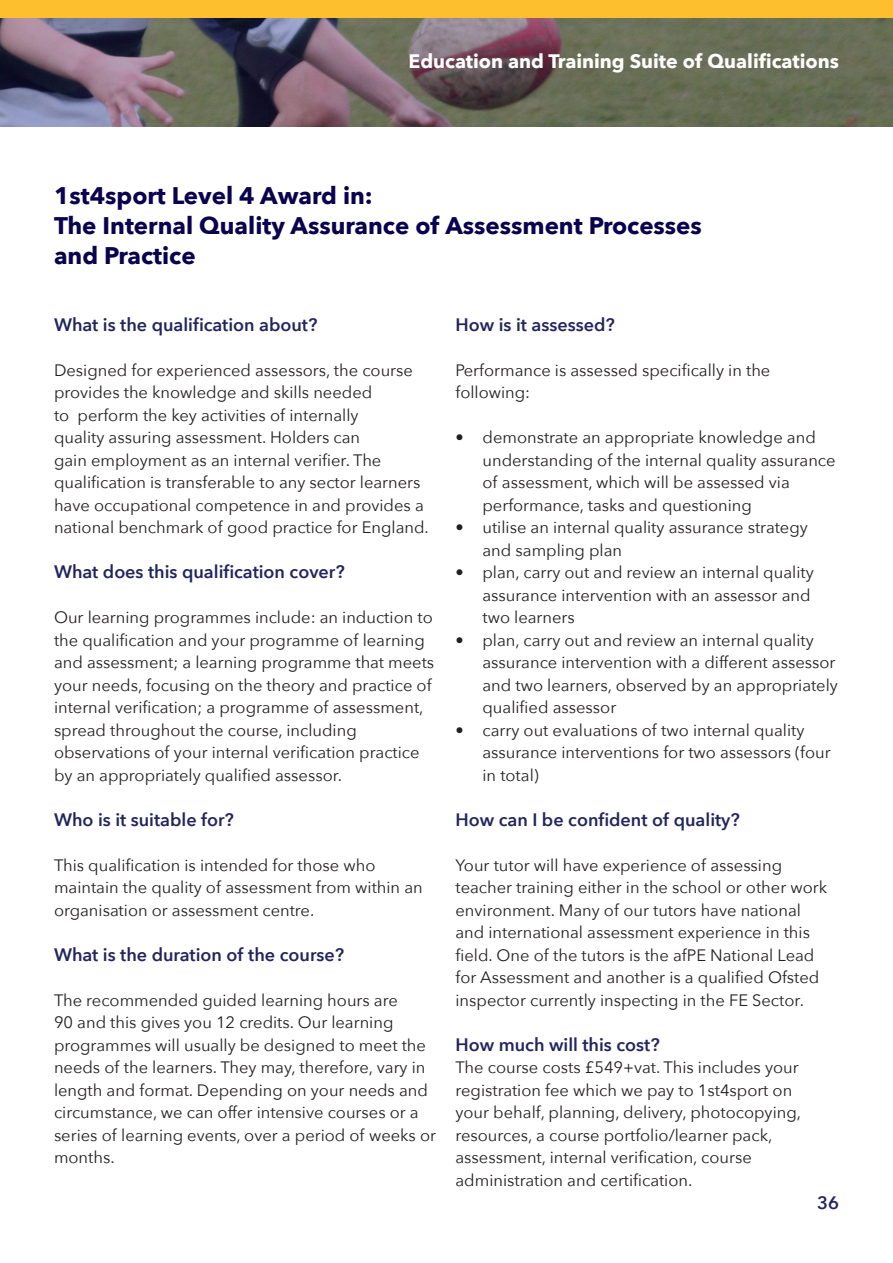
<style>
.page{position:relative;width:893px;height:1263px;background:#fff}
.page>*{position:absolute;margin:0;border:0;box-sizing:border-box;transform-origin:0 0}
.t1{font:700 24px "Avenir Next";color:#0a024e}
.t2{font:700 19.5px "Avenir Next";color:#fff}
.Paragraph_Style_1{font:600 18px "Avenir Next";color:#23265e}
.Paragraph_Style_1-2{font:16.5px/22.5px "Avenir Next";color:#231f20}
</style>
<div class="page">
<svg style="left:0;top:18px;width:893px;height:108px;background:#6b6662"></svg>
<div style="left:0;top:0;width:893px;height:18px;background:#fdbf2d"></div>
<p class="t2" style="left:409px;top:44px;width:432px">Education and Training Suite of Qualifications</p>
<p class="t1" style="left:54px;top:175px;width:320px">1st4sport Level 4 Award in:</p>
<p class="t1" style="left:54px;top:205px;width:649px">The Internal Quality Assurance of Assessment Processes</p>
<p class="t1" style="left:54px;top:235px;width:143px">and Practice</p>
<p class="Paragraph_Style_1" style="left:54px;top:309px;width:265px">What is the qualification about?</p>
<p class="Paragraph_Style_1-2" style="left:54px;top:358px;width:376px">Designed for experienced assessors, the course provides the knowledge and skills needed<br>to perform the key activities of internally<br>quality assuring assessment. Holders can<br>gain employment as an internal verifier. The qualification is transferable to any sector learners have occupational competence in and provides a national benchmark of good practice for England.</p>
<p class="Paragraph_Style_1" style="left:54px;top:556px;width:292px">What does this qualification cover?</p>
<p class="Paragraph_Style_1-2" style="left:54px;top:605px;width:382px">Our learning programmes include: an induction to the qualification and your programme of learning and assessment; a learning programme that meets your needs, focusing on the theory and practice of internal verification; a programme of assessment, spread throughout the course, including observations of your internal verification practice by an appropriately qualified assessor.</p>
<p class="Paragraph_Style_1" style="left:54px;top:804px;width:181px">Who is it suitable for?</p>
<p class="Paragraph_Style_1-2" style="left:54px;top:853px;width:370px">This qualification is intended for those who maintain the quality of assessment from within an organisation or assessment centre.</p>
<p class="Paragraph_Style_1" style="left:54px;top:939px;width:292px">What is the duration of the course?</p>
<p class="Paragraph_Style_1-2" style="left:54px;top:988px;width:383px">The recommended guided learning hours are<br>90 and this gives you 12 credits. Our learning programmes will usually be designed to meet the needs of the learners. They may, therefore, vary in length and format. Depending on your needs and circumstance, we can offer intensive courses or a series of learning events, over a period of weeks or months.</p>
<p class="Paragraph_Style_1" style="left:455px;top:309px;width:161px">How is it assessed?</p>
<p class="Paragraph_Style_1-2" style="left:455px;top:358px;width:316px">Performance is assessed specifically in the following:</p>
<p class="Paragraph_Style_1-2" style="left:482px;top:425px;width:355px;text-indent:-27px">• demonstrate an appropriate knowledge and understanding of the internal quality assurance of assessment, which will be assessed via performance, tasks and questioning</p>
<p class="Paragraph_Style_1-2" style="left:482px;top:515px;width:327px;text-indent:-27px">• utilise an internal quality assurance strategy and sampling plan</p>
<p class="Paragraph_Style_1-2" style="left:482px;top:560px;width:333px;text-indent:-27px">• plan, carry out and review an internal quality assurance intervention with an assessor and two learners</p>
<p class="Paragraph_Style_1-2" style="left:482px;top:628px;width:357px;text-indent:-27px">• plan, carry out and review an internal quality assurance intervention with a different assessor and two learners, observed by an appropriately qualified assessor</p>
<p class="Paragraph_Style_1-2" style="left:482px;top:718px;width:350px;text-indent:-27px">• carry out evaluations of two internal quality assurance interventions for two assessors (four in total)</p>
<p class="Paragraph_Style_1" style="left:455px;top:804px;width:286px">How can I be confident of quality?</p>
<p class="Paragraph_Style_1-2" style="left:455px;top:853px;width:373px">Your tutor will have experience of assessing teacher training either in the school or other work environment. Many of our tutors have national and international assessment experience in this field. One of the tutors is the afPE National Lead for Assessment and another is a qualified Ofsted inspector currently inspecting in the FE Sector.</p>
<p class="Paragraph_Style_1" style="left:455px;top:1029px;width:206px">How much will this cost?</p>
<p class="Paragraph_Style_1-2" style="left:455px;top:1055px;width:347px">The course costs £549+vat. This includes your registration fee which we pay to 1st4sport on your behalf, planning, delivery, photocopying, resources, a course portfolio/learner pack, assessment, internal verification, course administration and certification.</p>
<p class="Paragraph_Style_1" style="left:817px;top:1187px;width:23px">36</p>
</div>
